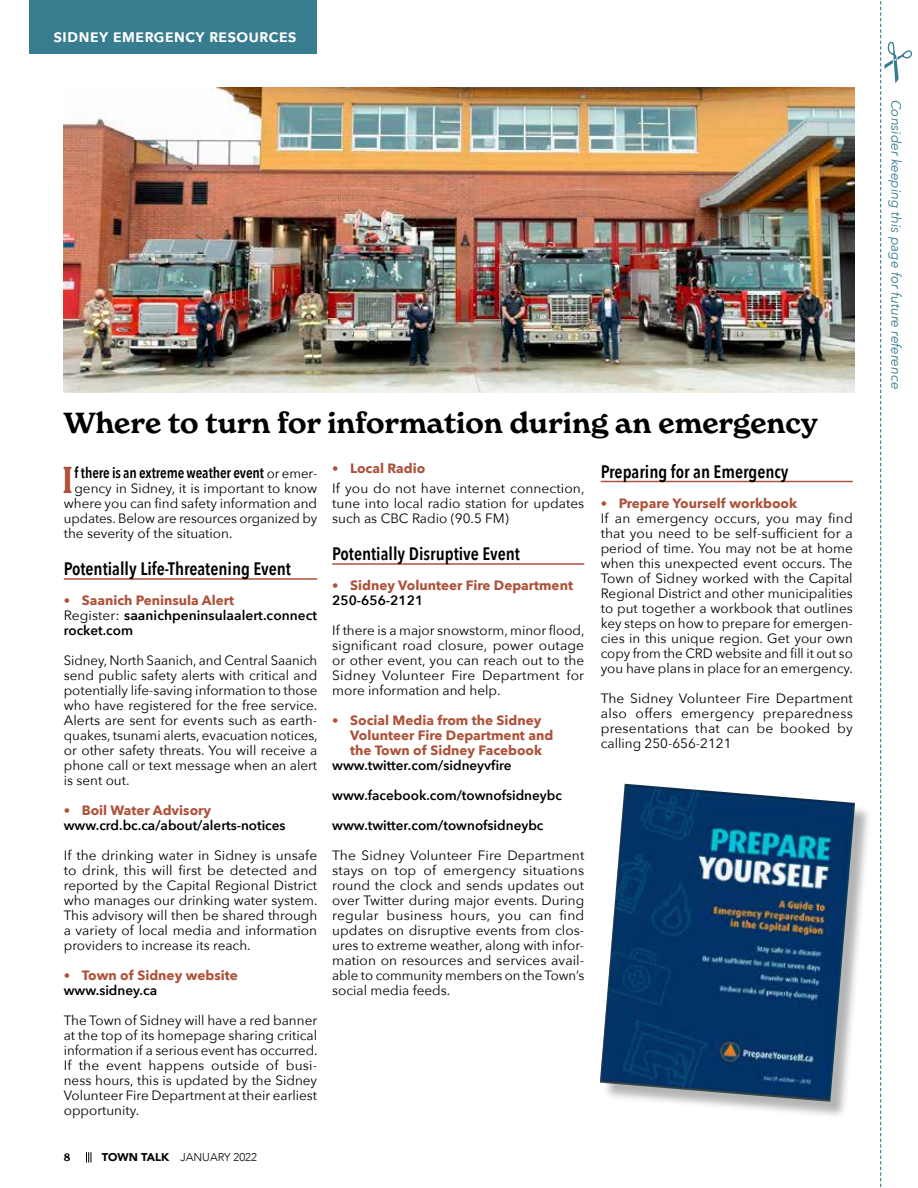
<style>
.page{position:relative;width:918px;height:1188px;background:#fff}
.page>*{position:absolute;margin:0;border:0;box-sizing:border-box;transform-origin:0 0}
.t1{font:600 condensed 36.75px "New Spirit";color:#ad523a}
.t2{font:600 28.5px "New Spirit";color:#000}
.t3{font:600 18px "Avenir Next Condensed";color:#000}
.t4{font:600 18px "Avenir Next";color:#fff}
.t5{font:600 15px "Avenir Next Condensed";letter-spacing:-.005em;color:#000}
.t6{font:13.5px/15px "Avenir Next";color:#000;text-align:justify}
.t7{font:600 13.5px/15px "Avenir Next";color:#000}
.t8{font:700 13.5px/15px "Avenir Next";color:#ad523a}
.t9{font:italic 13.5px "Avenir Next";color:#377c8f}
.t10{font:300 11.25px "Avenir";color:#000}
.t11{font:600 10.5px "New Spirit";color:#000}
.s1{font-family:"Avenir Next";font-weight:400;font-size:13.5px}
.s2{font-size:12.75px;color:#ad523a}
.s3{font-weight:700;color:#ad523a}
.s4{font-weight:400;font-size:12.75px}
.s5{font-weight:600;color:#000}
.s6{font-weight:400;font-size:12.75px;color:#ad523a}
.s7{font-weight:400}
.s8{font-weight:900}
</style>
<div class="page">
<svg style="left:86px;top:1152px;width:6px;height:10px"></svg>
<svg style="left:880px;top:1px;width:32px;height:1186px"></svg>
<div style="left:29px;top:0;width:288px;height:53px;background:#377c8f"></div>
<hr style="left:64px;top:578px;width:253px;height:2px;background:#ad523a">
<hr style="left:332px;top:563px;width:252px;height:2px;background:#ad523a">
<hr style="left:601px;top:481px;width:252px;height:1px;background:#ad523a">
<img style="left:64px;top:88px;width:790px;height:305px">
<div style="left:603px;top:786px;width:270px;height:333px;background:#000;opacity:.3"></div>
<img style="left:600px;top:784px;width:255px;height:318px">
<h3 class="t4" style="left:53px;top:20px;width:245px">sidney emergency resources</h3>
<h2 class="t2" style="left:64px;top:405px;width:756px">Where to turn for information during an emergency</h2>
<h1 class="t1" style="left:63px;top:457px;width:12px">I</h1>
<p class="t5" style="left:74px;top:460px;width:244px">f there is an extreme weather event <span class="s1">or emer-</span></p>
<p class="t6" style="left:332px;top:458px;width:254px;line-height:19.5px"><span class="s2">•</span> <span class="s3">Local Radio<br></span>If you do not have internet connection,</p>
<p class="t6" style="left:332px;top:495px;width:254px">tune into local radio station for updates such as CBC Radio (90.5 FM)</p>
<h3 class="t3" style="left:332px;top:538px;width:189px">Potentially Disruptive Event</h3>
<p class="t8" style="left:332px;top:578px;width:242px"><span class="s4">•</span> Sidney Volunteer Fire Department<br><span class="s5">250-656-2121</span></p>
<p class="t6" style="left:332px;top:622px;width:254px">If there is a major snowstorm, minor flood, significant road closure, power outage or other event, you can reach out to the Sidney Volunteer Fire Department for more information and help.</p>
<p class="t8" style="left:350px;top:713px;width:204px;text-indent:-18px"><span class="s4">•</span> Social Media from the Sidney<br>Volunteer Fire Department and the Town of Sidney Facebook</p>
<p class="t7" style="left:332px;top:758px;width:181px">www.twitter.com/sidneyvfire</p>
<p class="t7" style="left:332px;top:788px;width:231px">www.facebook.com/townofsidneybc</p>
<p class="t7" style="left:332px;top:818px;width:213px">www.twitter.com/townofsidneybc</p>
<p class="t6" style="left:332px;top:847px;width:254px">The Sidney Volunteer Fire Department stays on top of emergency situations round the clock and sends updates out over Twitter during major events. During regular business hours, you can find updates on disruptive events from clos&shy;ures to extreme weather, along with infor&shy;mation on resources and services avail&shy;able to community members on the Town’s social media feeds.</p>
<h3 class="t3" style="left:601px;top:456px;width:189px">Preparing for an Emergency</h3>
<p class="t6" style="left:601px;top:495px;width:254px;text-align:left"><span class="s2">•</span> <span class="s3">Prepare Yourself workbook<br></span>If an emergency occurs, you may find that you need to be self-sufficient for a period of time. You may not be at home when this unexpected event occurs. The Town of Sidney worked with the Capital Regional District and other municipalities to put together a workbook that outlines key steps on how to prepare for emergen&shy;cies in this unique region. Get your own copy from the CRD website and fill it out so you have plans in place for an emergency.</p>
<p class="t6" style="left:601px;top:690px;width:254px">The Sidney Volunteer Fire Department also offers emergency preparedness presentations that can be booked by calling 250-656-2121</p>
<p class="t6" style="left:64px;top:480px;width:255px;text-indent:11px">gency in Sidney, it is important to know where you can find safety information and updates. Below are resources organized by the severity of the situation.</p>
<h3 class="t3" style="left:64px;top:553px;width:229px">Potentially Life-Threatening Event</h3>
<p class="t7" style="left:64px;top:593px;width:255px"><span class="s6">•</span> <span class="s3">Saanich Peninsula Alert<br></span><span class="s7">Register:</span> saanichpeninsulaalert.connect rocket.com</p>
<p class="t6" style="left:64px;top:652px;width:255px">Sidney, North Saanich, and Central Saanich send public safety alerts with critical and potentially life-saving information to those who have registered for the free service.<br>Alerts are sent for events such as earth&shy;quakes, tsunami alerts, evacuation notices, or other safety threats. You will receive a phone call or text message when an alert is sent out.</p>
<p class="t7" style="left:64px;top:803px;width:223px"><span class="s6">•</span> <span class="s3">Boil Water Advisory </span>www.crd.bc.ca/about/alerts-notices</p>
<p class="t6" style="left:64px;top:847px;width:255px">If the drinking water in Sidney is unsafe to drink, this will first be detected and reported by the Capital Regional District who manages our drinking water system.<br>This advisory will then be shared through a variety of local media and information providers to increase its reach.</p>
<p class="t8" style="left:64px;top:968px;width:176px"><span class="s4">•</span> Town of Sidney website <span class="s5">www.sidney.ca</span></p>
<p class="t6" style="left:64px;top:1012px;width:255px">The Town of Sidney will have a red banner at the top of its homepage sharing critical information if a serious event has occurred.<br>If the event happens outside of busi&shy;ness hours, this is updated by the Sidney Volunteer Fire Department at their earliest opportunity.</p>
<p class="t11" style="left:64px;top:1151px;width:8px">8</p>
<p class="t10" style="left:102px;top:1151px;width:157px"><span class="s8">TOWN TALK</span> JANUARY 2022</p>
<p class="t9" style="left:908px;top:100px;width:291px;rotate:90deg">Consider keeping this page for future reference</p>
</div>
